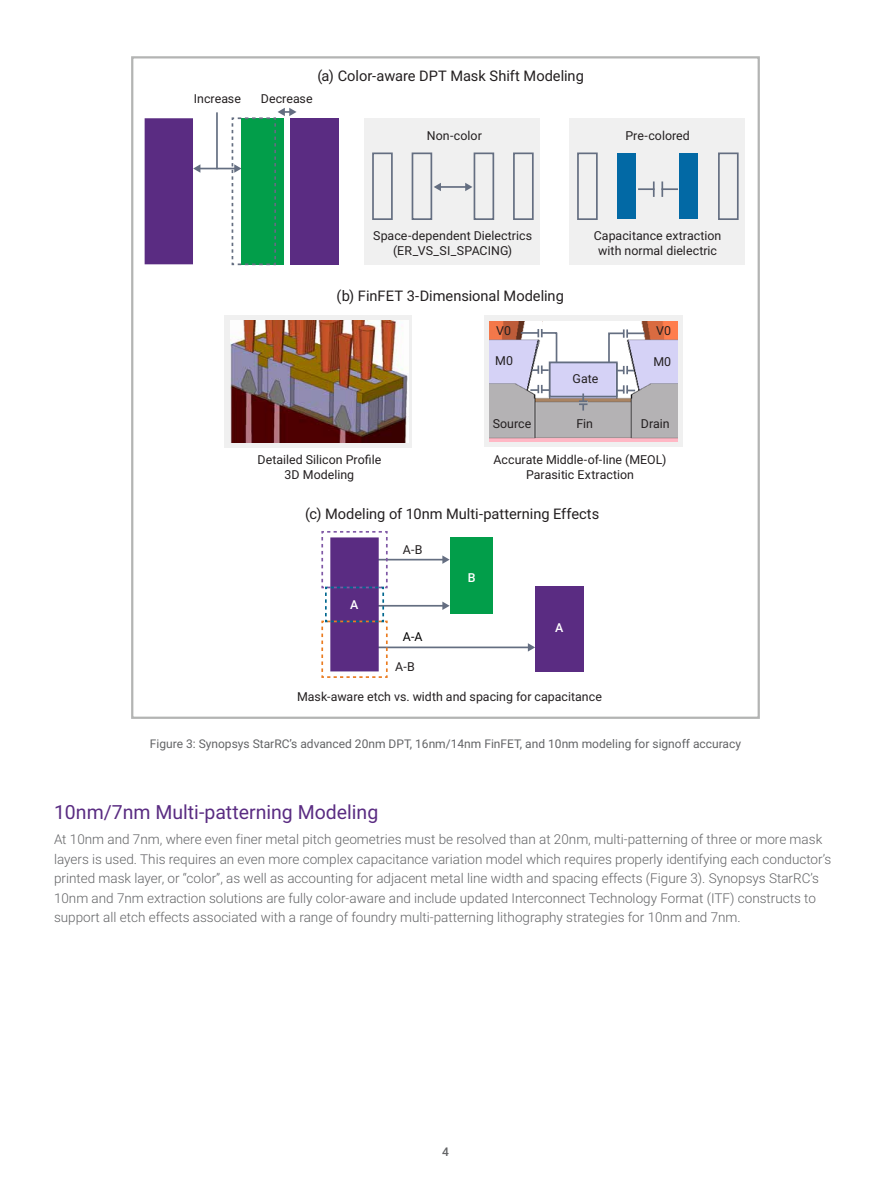
<style>
.page{position:relative;width:891px;height:1188px;background:#fff}
.page>*{position:absolute;margin:0;border:0;box-sizing:border-box;transform-origin:0 0}
.t1{font:19.5px "Roboto";color:#5a2c82}
.t2{font:14.7px "Roboto";color:#231f20}
.t3{font:300 13.5px/19.5px "Roboto";color:#636466}
.t4{font:12.3px/14.9px "Roboto";color:#231f20;text-align:center}
.t5{font:500 12.3px "Roboto";color:#fff}
.t6{font:12.3px "Roboto";color:#000}
.t7{font:12px "Roboto";color:#636466}
.t8{font:500 12px "Roboto";color:#636466}
</style>
<div class="page">
<div style="left:484px;top:316px;width:199px;height:131px;background:#f0f0f0"></div>
<div style="left:224px;top:316px;width:188px;height:132px;background:#f0f0f0"></div>
<div style="left:226px;top:317px;width:185px;height:127px;background:linear-gradient(to right,#f0f0f0,#f0f0f0)"></div>
<img style="left:230px;top:320px;width:179px;height:122px">
<img style="left:490px;top:321px;width:187px;height:121px">
<div style="left:543px;top:321px;width:81px;height:41px;background:#fff"></div>
<svg style="left:519px;top:329px;width:39px;height:45px"></svg>
<svg style="left:530px;top:385px;width:19px;height:8px"></svg>
<svg style="left:607px;top:329px;width:39px;height:45px"></svg>
<svg style="left:618px;top:385px;width:17px;height:9px"></svg>
<div style="left:549px;top:362px;width:69px;height:35px;border:2px solid #646e81"></div>
<svg style="left:579px;top:394px;width:9px;height:17px"></svg>
<hr style="left:379px;top:647px;width:150px;height:1px;background:#646e81">
<svg style="left:528px;top:643px;width:7px;height:9px"></svg>
<hr style="left:379px;top:605px;width:65px;height:2px;background:#646e81">
<svg style="left:442px;top:602px;width:8px;height:8px"></svg>
<hr style="left:375px;top:559px;width:69px;height:1px;background:#646e81">
<svg style="left:442px;top:555px;width:8px;height:9px"></svg>
<div style="left:535px;top:586px;width:49px;height:85px;background:#5a2c82"></div>
<div style="left:450px;top:537px;width:42px;height:77px;background:#029e4a"></div>
<svg style="left:321px;top:531px;width:68px;height:147px"></svg>
<hr style="left:199px;top:168px;width:36px;height:1px;background:#646e81">
<hr style="left:216px;top:113px;width:2px;height:55px;background:#646e81">
<div style="left:365px;top:118px;width:175px;height:146px;background:#f0f0f0"></div>
<div style="left:570px;top:118px;width:175px;height:146px;background:#f0f0f0"></div>
<div style="left:372px;top:153px;width:21px;height:67px;border:2px solid #646e81"></div>
<div style="left:412px;top:153px;width:20px;height:67px;border:2px solid #646e81"></div>
<div style="left:474px;top:153px;width:20px;height:67px;border:2px solid #646e81"></div>
<div style="left:513px;top:153px;width:21px;height:67px;border:2px solid #646e81"></div>
<hr style="left:440px;top:186px;width:26px;height:2px;background:#646e81">
<svg style="left:465px;top:183px;width:7px;height:8px"></svg>
<svg style="left:434px;top:183px;width:7px;height:8px"></svg>
<svg style="left:145px;top:118px;width:55px;height:146px;background:#6e4691"></svg>
<div style="left:290px;top:118px;width:48px;height:146px;background:#5a2c82"></div>
<svg style="left:231px;top:108px;width:66px;height:158px"></svg>
<div style="left:577px;top:153px;width:21px;height:67px;border:2px solid #646e81"></div>
<div style="left:617px;top:153px;width:19px;height:66px;background:#0269a5"></div>
<div style="left:679px;top:153px;width:19px;height:66px;background:#0269a5"></div>
<div style="left:718px;top:153px;width:21px;height:67px;border:2px solid #646e81"></div>
<svg style="left:639px;top:182px;width:16px;height:14px"></svg>
<svg style="left:661px;top:182px;width:16px;height:14px"></svg>
<p class="t2" style="left:317px;top:66px;width:268px">(a) Color-aware DPT Mask Shift Modeling</p>
<p class="t4" style="left:194px;top:91px;width:49px">Increase</p>
<p class="t4" style="left:261px;top:91px;width:53px">Decrease</p>
<p class="t4" style="left:427px;top:128px;width:57px">Non-color</p>
<p class="t4" style="left:625px;top:128px;width:66px">Pre-colored</p>
<p class="t4" style="left:373px;top:228px;width:160px">Space-dependent Dielectrics (ER_VS_SI_SPACING)</p>
<p class="t4" style="left:594px;top:228px;width:129px">Capacitance extraction with normal dielectric</p>
<p class="t2" style="left:337px;top:285px;width:229px">(b) FinFET 3-Dimensional Modeling</p>
<p class="t4" style="left:496px;top:323px;width:16px">V0</p>
<p class="t4" style="left:495px;top:353px;width:19px">M0</p>
<p class="t4" style="left:573px;top:370px;width:27px">Gate</p>
<p class="t4" style="left:656px;top:323px;width:16px">V0</p>
<p class="t4" style="left:653px;top:353px;width:19px">M0</p>
<p class="t4" style="left:493px;top:415px;width:40px">Source</p>
<p class="t4" style="left:576px;top:415px;width:18px">Fin</p>
<p class="t4" style="left:641px;top:415px;width:30px">Drain</p>
<p class="t4" style="left:258px;top:452px;width:125px">Detailed Silicon Profile<br>3D Modeling</p>
<p class="t4" style="left:494px;top:452px;width:175px">Accurate Middle-of-line (MEOL)<br>Parasitic Extraction</p>
<p class="t2" style="left:305px;top:503px;width:296px">(c) Modeling of 10nm Multi-patterning Effects</p>
<p class="t5" style="left:350px;top:596px;width:10px">A</p>
<p class="t4" style="left:403px;top:541px;width:21px">A-B</p>
<p class="t6" style="left:403px;top:628px;width:21px">A-A</p>
<p class="t4" style="left:395px;top:659px;width:21px">A-B</p>
<p class="t5" style="left:468px;top:569px;width:9px">B</p>
<p class="t5" style="left:555px;top:619px;width:10px">A</p>
<p class="t4" style="left:297px;top:689px;width:306px">Mask-aware etch vs. width and spacing for capacitance</p>
<p class="t7" style="left:150px;top:735px;width:593px">Figure 3: Synopsys StarRC’s advanced 20nm DPT, 16nm/14nm FinFET, and 10nm modeling for signoff accuracy</p>
<h1 class="t1" style="left:54px;top:798px;width:326px">10nm/7nm Multi-patterning Modeling</h1>
<p class="t3" style="left:54px;top:829px;width:779px">At 10nm and 7nm, where even finer metal pitch geometries must be resolved than at 20nm, multi-patterning of three or more mask layers is used. This requires an even more complex capacitance variation model which requires properly identifying each conductor’s printed mask layer, or “color”, as well as accounting for adjacent metal line width and spacing effects (Figure 3). Synopsys StarRC’s 10nm and 7nm extraction solutions are fully color-aware and include updated Interconnect Technology Format (ITF) constructs to support all etch effects associated with a range of foundry multi-patterning lithography strategies for 10nm and 7nm.</p>
<p class="t8" style="left:442px;top:1144px;width:8px">4</p>
</div>
